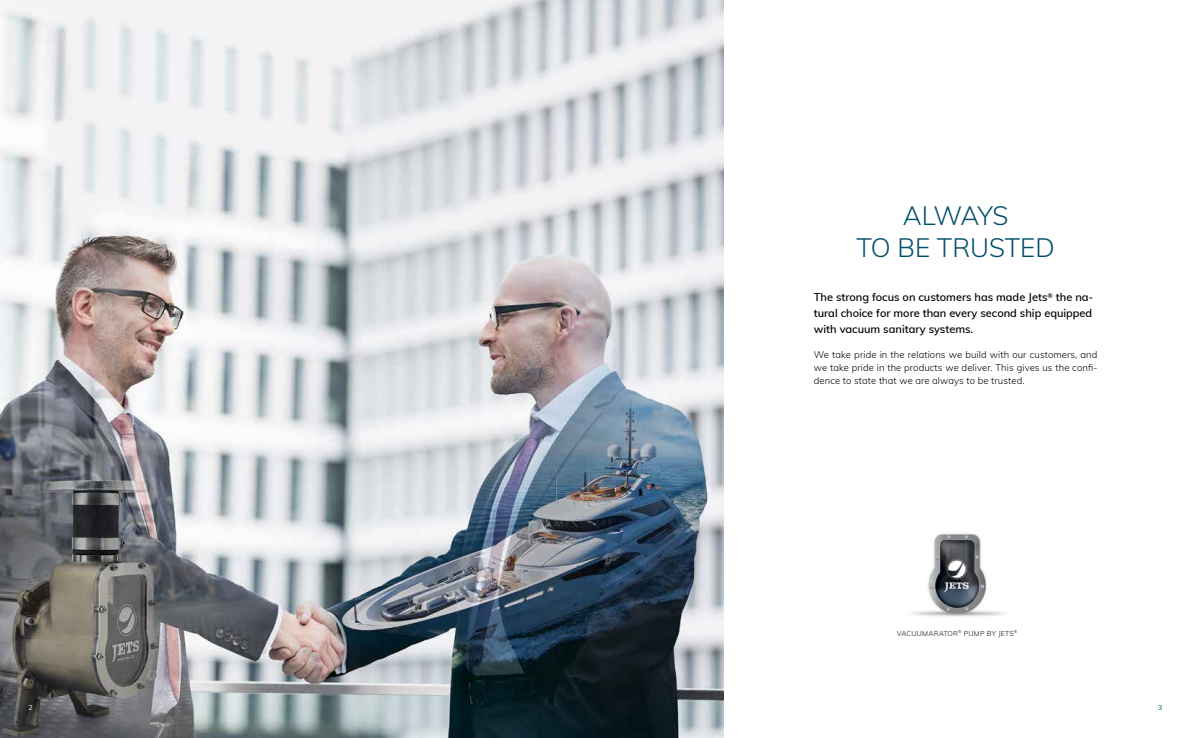
<style>
.page{position:relative;width:1191px;height:738px;background:#fff}
.page>*{position:absolute;margin:0;border:0;box-sizing:border-box;transform-origin:0 0}
.t1{font:300 26px/32px "Muli";color:#004f6b;text-align:center}
.t2{font:600 11px/16px "Muli";color:#000;text-align:justify}
.t3{font:300 9.5px/13px "Muli";letter-spacing:.01em;color:#000;text-align:justify}
.t4{font:7px "Muli";letter-spacing:.03em;color:#414042}
.t5{font:7px "Muli";color:#fff}
.t6{font:7px "Muli";color:#004f6b}
</style>
<div class="page">
<img style="left:0;top:0;width:723px;height:737px">
<img style="left:911px;top:533px;width:94px;height:84px">
<h1 class="t1" style="left:856px;top:198px;width:199px">ALWAYS<br>TO BE TRUSTED</h1>
<p class="t2" style="left:814px;top:288px;width:281px">The strong focus on customers has made Jets<sup>®</sup> the na&shy;tural choice for more than every second ship equipped with vacuum sanitary systems.</p>
<p class="t3" style="left:814px;top:347px;width:285px">We take pride in the relations we build with our customers, and we take pride in the products we deliver. This gives us the confi&shy;dence to state that we are always to be trusted.</p>
<p class="t4" style="left:896px;top:627px;width:122px">VACUUMARATOR<sup>®</sup> PUMP BY JETS<sup>®</sup></p>
<p class="t5" style="left:29px;top:701px;width:6px">2</p>
<p class="t6" style="left:1158px;top:701px;width:6px">3</p>
</div>
